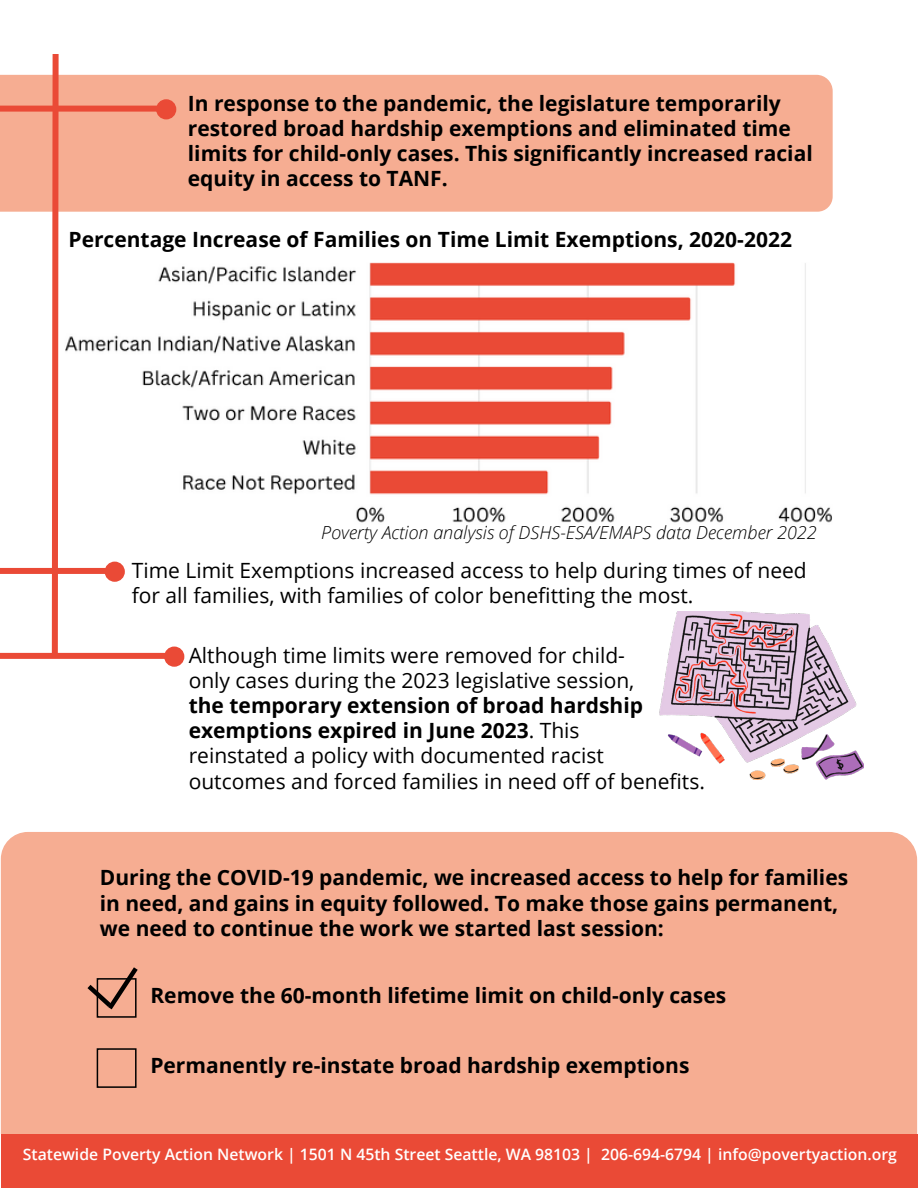
<style>
.page{position:relative;width:918px;height:1188px;background:#fff}
.page>*{position:absolute;margin:0;border:0;box-sizing:border-box;transform-origin:0 0}
.t1{font:700 21px/25.2px "Open Sans";color:#000}
.t2{font:21px/25.2px "Open Sans";color:#000}
.t3{font:italic 300 18px "Open Sans";color:#000}
.t4{font:600 15.75px "Open Sans";color:#fff}
.s1{font-weight:700}
</style>
<div class="page">
<div style="left:1px;top:1134px;width:916px;height:54px;background:#ea4a36"></div>
<div style="left:0;top:75px;width:833px;height:137px;background:#f6ad92"></div>
<svg style="left:49px;top:54px;width:13px;height:599px"></svg>
<div style="left:0;top:106px;width:166px;height:6px;background:#ea4a36"></div>
<div style="left:157px;top:100px;width:19px;height:19px;background:#ea4a36;border-radius:50%"></div>
<div style="left:156px;top:99px;width:20px;height:20px;border:2px solid #ea4a36;border-radius:50%"></div>
<img style="left:65px;top:262px;width:767px;height:261px">
<div style="left:0;top:568px;width:114px;height:6px;background:#ea4a36"></div>
<div style="left:105px;top:562px;width:19px;height:19px;background:#ea4a36;border-radius:50%"></div>
<div style="left:105px;top:562px;width:20px;height:20px;border:2px solid #ea4a36;border-radius:50%"></div>
<img style="left:660px;top:611px;width:204px;height:169px">
<div style="left:0;top:653px;width:174px;height:6px;background:#ea4a36"></div>
<div style="left:165px;top:647px;width:19px;height:19px;background:#ea4a36;border-radius:50%"></div>
<div style="left:164px;top:647px;width:20px;height:20px;border:2px solid #ea4a36;border-radius:50%"></div>
<div style="left:1px;top:832px;width:916px;height:302px;background:#f6ad92"></div>
<div style="left:97px;top:978px;width:40px;height:40px;border:2px solid #000"></div>
<div style="left:97px;top:1048px;width:40px;height:40px;border:2px solid #000"></div>
<svg style="left:83px;top:962px;width:59px;height:52px;background:#cf917a"></svg>
<p class="t1" style="left:188px;top:90px;width:626px">In response to the pandemic, the legislature temporarily restored broad hardship exemptions and eliminated time limits for child-only cases. This significantly increased racial equity in access to TANF.</p>
<p class="t1" style="left:69px;top:226px;width:725px">Percentage Increase of Families on Time Limit Exemptions, 2020-2022</p>
<p class="t3" style="left:321px;top:521px;width:497px">Poverty Action analysis of DSHS-ESA/EMAPS data December 2022</p>
<p class="t2" style="left:132px;top:557px;width:677px">Time Limit Exemptions increased access to help during times of need for all families, with families of color benefitting the most.</p>
<p class="t2" style="left:189px;top:642px;width:447px">Although time limits were removed for child&shy;only cases during the 2023 legislative session,</p>
<p class="t2" style="left:189px;top:692px;width:518px"><span class="s1">the temporary extension of broad hardship exemptions expired in June 2023</span>. This<br>reinstated a policy with documented racist outcomes and forced families in need off of benefits.</p>
<p class="t1" style="left:100px;top:865px;width:750px">During the COVID-19 pandemic, we increased access to help for families in need, and gains in equity followed. To make those gains permanent, we need to continue the work we started last session:</p>
<p class="t1" style="left:150px;top:983px;width:577px">Remove the 60-month lifetime limit on child-only cases</p>
<p class="t1" style="left:150px;top:1052px;width:541px">Permanently re-instate broad hardship exemptions</p>
<p class="t4" style="left:23px;top:1143px;width:876px">Statewide Poverty Action Network | 1501 N 45th Street Seattle, WA 98103 | 206-694-6794 | info@povertyaction.org</p>
</div>
